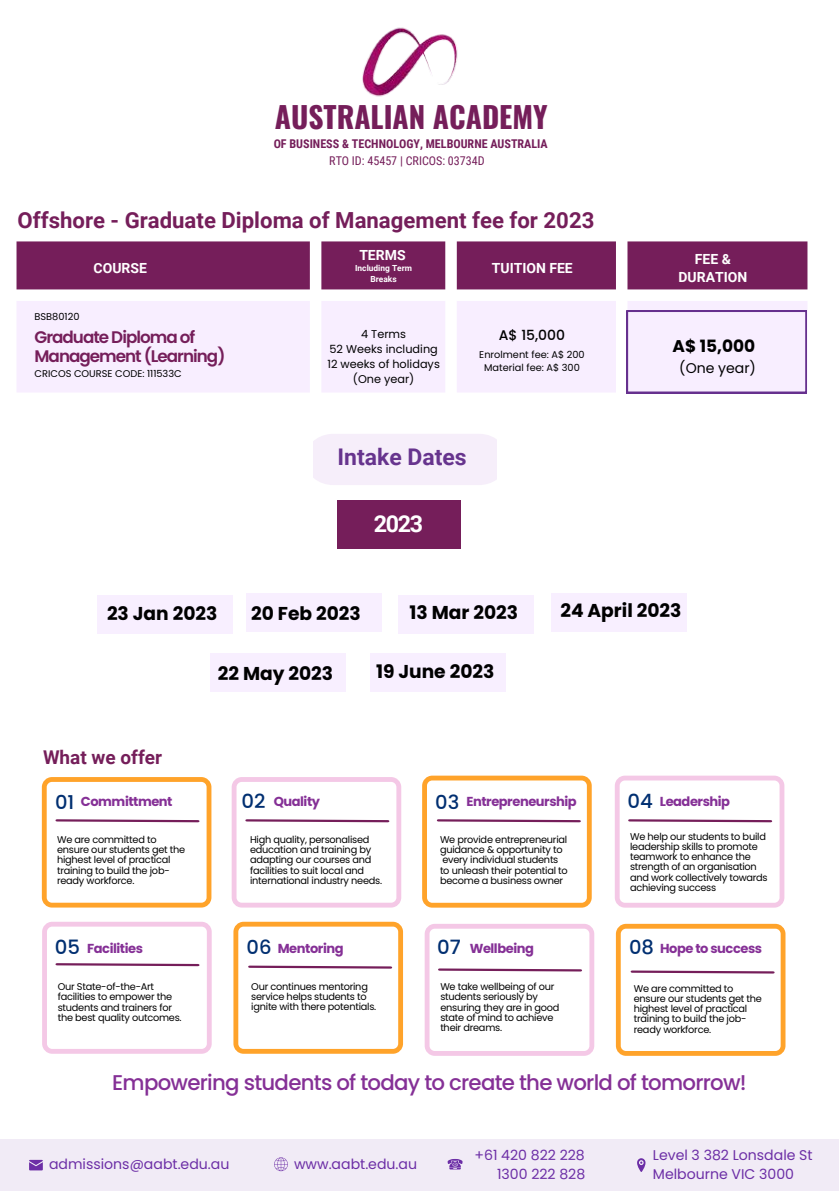
<style>
.page{position:relative;width:839px;height:1191px;background:#fff}
.page>*{position:absolute;margin:0;border:0;box-sizing:border-box;transform-origin:0 0}
.t1{font:700 29.4px "Oswald";color:#751e5a}
.t2{font:700 23.2px "Roboto";color:#fff}
.t3{font:700 23px "Roboto";color:#67348e}
.t4{font:700 22.2px "Roboto";color:#751e5a}
.t5{font:500 21.4px "Poppins";letter-spacing:-.035em;color:#853096}
.t6{font:700 19px "Roboto";color:#751e5a}
.t7{font:700 18.6px "Poppins";color:#000}
.t8{font:700 17px "Poppins";color:#000}
.t9{font:600 16.8px/19px "Poppins";letter-spacing:-.06em;color:#751e5a}
.t10{font:14px/19px "Poppins";color:#6c2ea6;text-align:right}
.t11{font:700 14px/18.8px "Roboto";color:#fff;text-align:center}
.t12{font:14px "Poppins";color:#000}
.t13{font:500 14px "Poppins";color:#000}
.t14{font:700 13px "Poppins";letter-spacing:-.035em;color:#853096}
.t15{font:700 12px "Roboto Condensed";color:#751e5a}
.t16{font:12px "Roboto Condensed";color:#751e5a}
.t17{font:11.2px/15px "Poppins";color:#000;text-align:center}
.t18{font:9.8px/10.2px "Poppins";letter-spacing:-.025em;color:#000}
.t19{font:9.8px/13px "Poppins";color:#000;text-align:center}
.t20{font:700 8.4px/11.2px "Roboto";color:#fff;text-align:center}
.s1{font-weight:500;font-size:19.6px;color:#012f71}
.s2{font-weight:500;font-size:19.8px;color:#012f71}
</style>
<div class="page">
<div style="left:0;top:1139px;width:838px;height:52px;background:#f1ebf6"></div>
<svg style="left:29px;top:1160px;width:14px;height:10px"></svg>
<svg style="left:447px;top:1159px;width:16px;height:11px"></svg>
<svg style="left:637px;top:1158px;width:8px;height:14px"></svg>
<svg style="left:274px;top:1157px;width:14px;height:14px"></svg>
<div style="left:17px;top:241px;width:790px;height:48px;background:#751e5a"></div>
<div style="left:17px;top:301px;width:790px;height:92px;background:#f8eeff"></div>
<div style="left:626px;top:311px;width:180px;height:82px;background:#f8eeff"></div>
<img style="left:362px;top:27px;width:96px;height:70px">
<svg style="left:42px;top:777px;width:169px;height:131px"></svg>
<svg style="left:232px;top:777px;width:169px;height:131px"></svg>
<svg style="left:614px;top:776px;width:170px;height:132px"></svg>
<svg style="left:422px;top:776px;width:169px;height:132px"></svg>
<svg style="left:42px;top:922px;width:170px;height:132px"></svg>
<svg style="left:233px;top:922px;width:170px;height:132px"></svg>
<svg style="left:424px;top:924px;width:170px;height:132px"></svg>
<svg style="left:616px;top:924px;width:169px;height:132px"></svg>
<div style="left:313px;top:434px;width:184px;height:51px;background:#f6eefa"></div>
<div style="left:337px;top:501px;width:123px;height:48px;background:#751e5a"></div>
<div style="left:97px;top:595px;width:135px;height:39px;background:#f8efff"></div>
<div style="left:246px;top:593px;width:135px;height:39px;background:#f8efff"></div>
<div style="left:398px;top:595px;width:135px;height:39px;background:#f8efff"></div>
<div style="left:551px;top:593px;width:135px;height:39px;background:#f8efff"></div>
<div style="left:211px;top:653px;width:134px;height:39px;background:#f8efff"></div>
<div style="left:371px;top:653px;width:135px;height:39px;background:#f8efff"></div>
<h1 class="t1" style="left:275px;top:94px;width:274px">AUSTRALIAN ACADEMY</h1>
<p class="t15" style="left:274px;top:137px;width:275px">OF BUSINESS &amp; TECHNOLOGY, MELBOURNE AUSTRALIA</p>
<p class="t16" style="left:329px;top:154px;width:157px">RTO ID: 45457 | CRICOS: 03734D</p>
<h3 class="t4" style="left:17px;top:208px;width:578px">Offshore - Graduate Diploma of Management fee for 2023</h3>
<h3 class="t11" style="left:94px;top:258px;width:55px">COURSE</h3>
<h3 class="t11" style="left:359px;top:245px;width:48px">TERMS</h3>
<h3 class="t11" style="left:492px;top:259px;width:82px">TUITION FEE</h3>
<h3 class="t11" style="left:678px;top:249px;width:70px">FEE &amp;<br>DURATION</h3>
<p class="t20" style="left:355px;top:263px;width:58px">Including Term<br>Breaks</p>
<p class="t19" style="left:35px;top:310px;width:46px">BSB80120</p>
<h3 class="t9" style="left:35px;top:328px;width:192px">Graduate Diploma of<br>Management (Learning)</h3>
<p class="t19" style="left:35px;top:367px;width:149px">CRICOS COURSE CODE: 111533C</p>
<p class="t17" style="left:327px;top:326px;width:114px">4 Terms<br>52 Weeks including<br>12 weeks of holidays (One year)</p>
<h3 class="t13" style="left:499px;top:326px;width:68px">A$ 15,000</h3>
<p class="t19" style="left:479px;top:348px;width:107px">Enrolment fee: A$ 200<br>Material fee: A$ 300</p>
<h3 class="t3" style="left:337px;top:443px;width:131px">Intake Dates</h3>
<h2 class="t2" style="left:374px;top:511px;width:51px">2023</h2>
<h3 class="t8" style="left:672px;top:335px;width:84px">A$ 15,000</h3>
<h3 class="t12" style="left:679px;top:358px;width:78px">(One year)</h3>
<h3 class="t7" style="left:107px;top:600px;width:112px">23 Jan 2023</h3>
<h3 class="t7" style="left:251px;top:600px;width:111px">20 Feb 2023</h3>
<h3 class="t7" style="left:409px;top:600px;width:110px">13 Mar 2023</h3>
<h3 class="t7" style="left:560px;top:597px;width:123px">24 April 2023</h3>
<h3 class="t6" style="left:43px;top:747px;width:120px">What we offer</h3>
<h3 class="t7" style="left:218px;top:660px;width:117px">22 May 2023</h3>
<h3 class="t7" style="left:376px;top:659px;width:120px">19 June 2023</h3>
<h3 class="t14" style="left:55px;top:792px;width:119px"><span class="s1">01</span> Committment</h3>
<h3 class="t14" style="left:241px;top:792px;width:80px"><span class="s2">02</span> Quality</h3>
<h3 class="t14" style="left:435px;top:792px;width:143px"><span class="s1">03</span> Entrepreneurship</h3>
<h3 class="t14" style="left:627px;top:792px;width:104px"><span class="s2">04</span> Leadership</h3>
<p class="t18" style="left:57px;top:834px;width:130px">We are committed to ensure our students get the highest level of practical training to build the job&shy;ready workforce.</p>
<p class="t18" style="left:250px;top:834px;width:134px">High quality, personalised education and training by adapting our courses and facilities to suit local and international industry needs.</p>
<p class="t18" style="left:440px;top:834px;width:129px">We provide entrepreneurial guidance &amp; opportunity to every individual students to unleash their potential to become a business owner</p>
<p class="t18" style="left:630px;top:831px;width:139px">We help our students to build leadership skills to promote teamwork to enhance the strength of an organisation and work collectively towards achieving success</p>
<h3 class="t14" style="left:55px;top:939px;width:90px"><span class="s2">05</span> Facilities</h3>
<p class="t18" style="left:58px;top:982px;width:125px">Our State-of-the-Art facilities to empower the students and trainers for the best quality outcomes.</p>
<h3 class="t14" style="left:246px;top:939px;width:98px"><span class="s1">06</span> Mentoring</h3>
<p class="t18" style="left:251px;top:981px;width:126px">Our continues mentoring service helps students to ignite with there potentials.</p>
<h3 class="t14" style="left:437px;top:939px;width:98px"><span class="s2">07</span> Wellbeing</h3>
<p class="t18" style="left:440px;top:982px;width:121px">We take wellbeing of our students seriously by ensuring they are in good state of mind to achieve their dreams.</p>
<h3 class="t14" style="left:629px;top:939px;width:135px"><span class="s1">08</span> Hope to success</h3>
<p class="t18" style="left:633px;top:983px;width:130px">We are committed to ensure our students get the highest level of practical training to build the job&shy;ready workforce.</p>
<h3 class="t5" style="left:112px;top:1068px;width:636px">Empowering students of today to create the world of tomorrow!</h3>
<h3 class="t10" style="left:49px;top:1155px;width:182px">admissions@aabt.edu.au</h3>
<h3 class="t10" style="left:294px;top:1155px;width:125px">www.aabt.edu.au</h3>
<h3 class="t10" style="left:474px;top:1145px;width:112px">+61 420 822 228<br>1300 222 828</h3>
<h3 class="t10" style="left:653px;top:1145px;width:161px;text-align:left">Level 3 382 Lonsdale St<br>Melbourne VIC 3000</h3>
</div>
